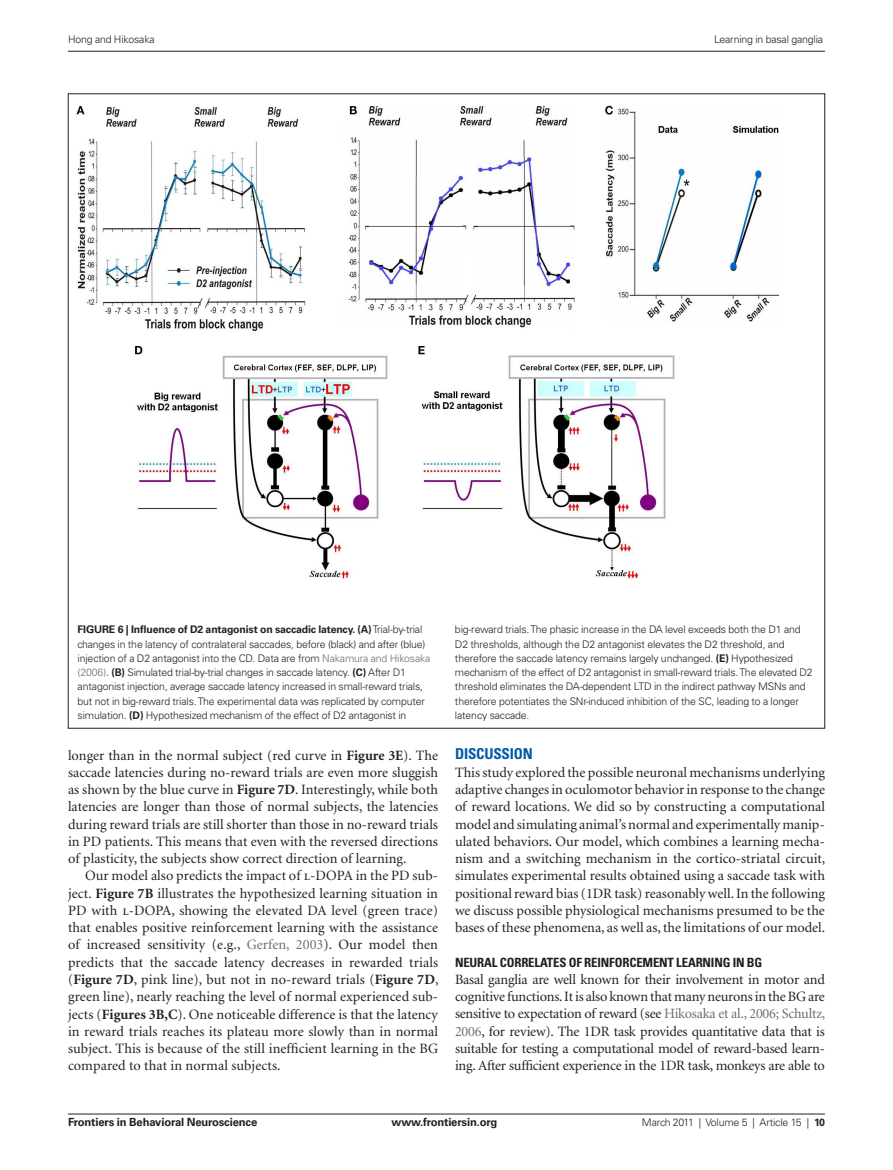
<style>
.page{position:relative;width:893px;height:1170px;background:#fff}
.page>*{position:absolute;margin:0;border:0;box-sizing:border-box;transform-origin:0 0}
.t1{font:700 condensed 15px "Univers";letter-spacing:-.01em;color:#015aaa}
.t2{font:14.25px/17.2px "Minion";color:#231f20;text-align:justify}
.t3{font:700 condensed 12.75px "Univers";letter-spacing:-.01em;color:#231f20}
.t4{font:700 11.25px "Univers";letter-spacing:-.015em;color:#231f20}
.t5{font:300 10.5px/14.2px "Univers";letter-spacing:-.015em;color:#231f20}
.s1{font-weight:700}
.s2{color:#6c6d70}
.s3{font-family:"Minion SC Regular"}
</style>
<div class="page">
<img style="left:77px;top:105px;width:702px;height:473px">
<hr style="left:68px;top:1113px;width:757px;height:1px;background:#231f20">
<hr style="left:68px;top:51px;width:757px;height:1px;background:#231f20">
<p class="t5" style="left:68px;top:32px;width:88px">Hong and Hikosaka</p>
<p class="t5" style="left:714px;top:32px;width:111px">Learning in basal ganglia</p>
<p class="t5" style="left:78px;top:622px;width:354px"><span class="s1">Figure 6 | Influence of D2 antagonist on saccadic latency. (A)</span> Trial-by-trial changes in the latency of contralateral saccades, before (black) and after (blue) injection of a D2 antagonist into the CD. Data are from <span class="s2">Nakamura and Hikosaka (2006)</span>. <span class="s1">(B)</span> Simulated trial-by-trial changes in saccade latency. <span class="s1">(C)</span> After D1 antagonist injection, average saccade latency increased in small-reward trials, but not in big-reward trials. The experimental data was replicated by computer simulation. <span class="s1">(D)</span> Hypothesized mechanism of the effect of D2 antagonist in</p>
<p class="t5" style="left:455px;top:622px;width:359px">big-reward trials. The phasic increase in the DA level exceeds both the D1 and D2 thresholds, although the D2 antagonist elevates the D2 threshold, and therefore the saccade latency remains largely unchanged. <span class="s1">(E)</span> Hypothesized mechanism of the effect of D2 antagonist in small-reward trials. The elevated D2 threshold eliminates the DA-dependent LTD in the indirect pathway MSNs and therefore potentiates the SNr-induced inhibition of the SC, leading to a longer latency saccade.</p>
<p class="t2" style="left:68px;top:746px;width:371px">longer than in the normal subject (red curve in <span class="s1">Figure 3E</span>). The saccade latencies during no-reward trials are even more sluggish as shown by the blue curve in <span class="s1">Figure 7D</span>. Interestingly, while both latencies are longer than those of normal subjects, the latencies during reward trials are still shorter than those in no-reward trials in PD patients. This means that even with the reversed directions of plasticity, the subjects show correct direction of learning.</p>
<p class="t2" style="left:68px;top:867px;width:372px;text-indent:17px">Our model also predicts the impact of <span class="s3">l</span>-DOPA in the PD sub&shy;ject. <span class="s1">Figure 7B</span> illustrates the hypothesized learning situation in PD with <span class="s3">l</span>-DOPA, showing the elevated DA level (green trace) that enables positive reinforcement learning with the assistance of increased sensitivity (e.g., <span class="s2">Gerfen, 2003</span>). Our model then predicts that the saccade latency decreases in rewarded trials (<span class="s1">Figure 7D</span>, pink line), but not in no-reward trials (<span class="s1">Figure 7D</span>, green line), nearly reaching the level of normal experienced sub&shy;jects (<span class="s1">Figures 3B,C</span>). One noticeable difference is that the latency in reward trials reaches its plateau more slowly than in normal subject. This is because of the still inefficient learning in the BG compared to that in normal subjects.</p>
<p class="t1" style="left:455px;top:744px;width:79px">DISCUSSION</p>
<p class="t2" style="left:455px;top:764px;width:372px">This study explored the possible neuronal mechanisms underlying adaptive changes in oculomotor behavior in response to the change of reward locations. We did so by constructing a computational model and simulating animal’s normal and experimentally manip&shy;ulated behaviors. Our model, which combines a learning mecha&shy;nism and a switching mechanism in the cortico-striatal circuit, simulates experimental results obtained using a saccade task with positional reward bias (1DR task) reasonably well. In the following we discuss possible physiological mechanisms presumed to be the bases of these phenomena, as well as, the limitations of our model.</p>
<p class="t3" style="left:455px;top:954px;width:300px">NEURAL CORRELATES OF REINFORCEMENT LEARNING IN BG</p>
<p class="t2" style="left:455px;top:971px;width:372px">Basal ganglia are well known for their involvement in motor and cognitive functions. It is also known that many neurons in the BG are sensitive to expectation of reward (see <span class="s2">Hikosaka et al., 2006; Schultz, 2006</span>, for review). The 1DR task provides quantitative data that is suitable for testing a computational model of reward-based learn&shy;ing. After sufficient experience in the 1DR task, monkeys are able to</p>
<p class="t4" style="left:68px;top:1115px;width:191px">Frontiers in Behavioral Neuroscience</p>
<p class="t4" style="left:392px;top:1115px;width:107px">www.frontiersin.org</p>
<p class="t5" style="left:642px;top:1115px;width:184px">March 2011 | Volume 5 | Article 15 | <span class="s1">10</span></p>
</div>
